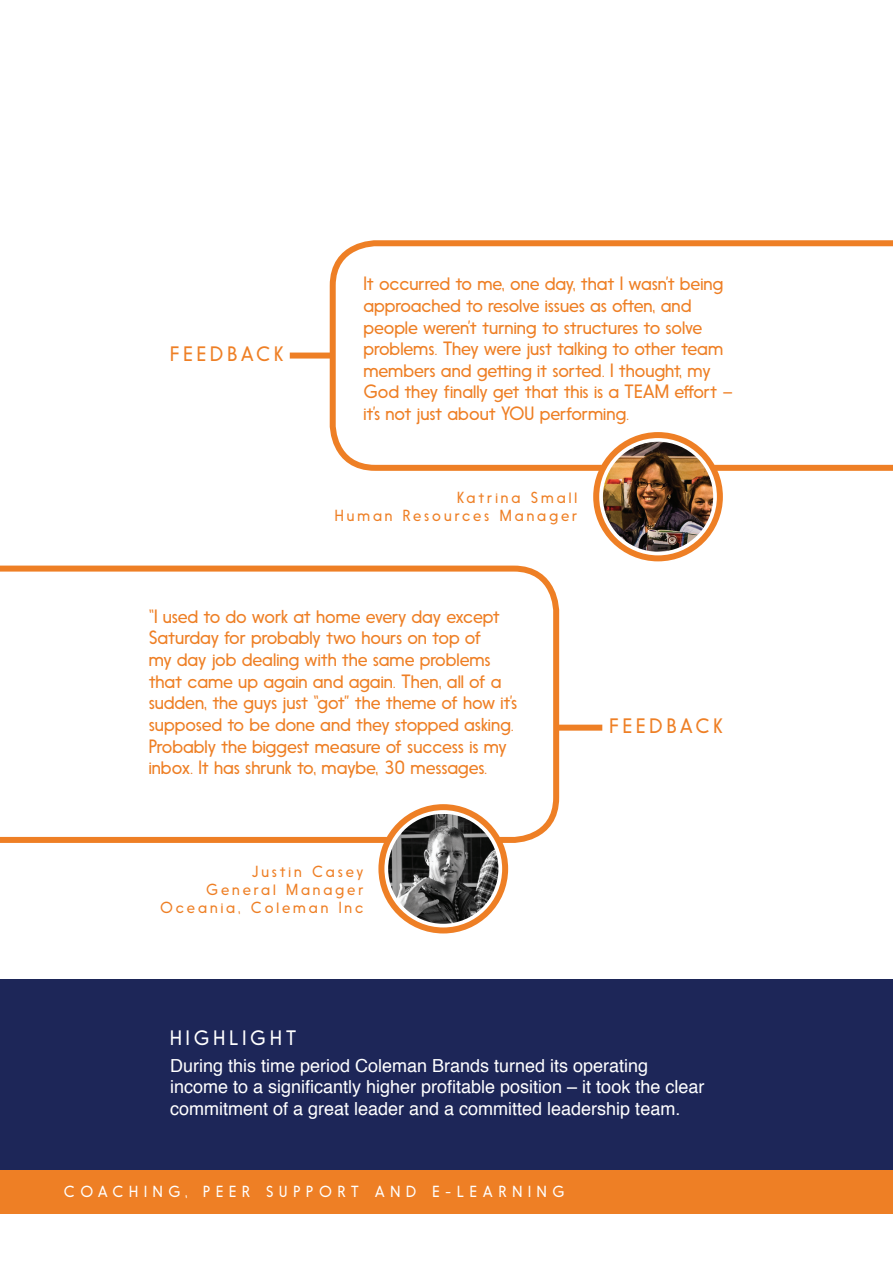
<style>
.page{position:relative;width:893px;height:1263px;background:#fff}
.page>*{position:absolute;margin:0;border:0;box-sizing:border-box;transform-origin:0 0}
.IMportant_COpy_Orang{font:300 19.5px "Nanami Pro";letter-spacing:.2em;color:#ee7f25}
.Sub_Heading{font:300 19.5px "Nanami Pro";letter-spacing:.21em;color:#fff}
.QUOTE__Orange{font:300 18px/21.6px "Nanami Pro";letter-spacing:-.005em;color:#ee7f25}
.Body_-_Blue{font:18px/21.6px "Helvetica";color:#fff}
.IMportant_COpy_Orang-2{font:300 15px "Nanami Pro";letter-spacing:.195em;color:#ee7f25}
.Boday{font:300 15px "Nanami Pro";letter-spacing:.385em;color:#fff}
</style>
<div class="page">
<div style="left:0;top:1169px;width:893px;height:45px;background:#ee7f25"></div>
<svg style="left:330px;top:240px;width:563px;height:231px"></svg>
<svg style="left:0;top:566px;width:559px;height:277px"></svg>
<div style="left:290px;top:353px;width:44px;height:6px;background:#ee7f25"></div>
<div style="left:558px;top:725px;width:44px;height:6px;background:#ee7f25"></div>
<svg style="left:596px;top:435px;width:124px;height:123px"></svg>
<div style="left:593px;top:432px;width:130px;height:129px;border:6px solid #ee7f25;border-radius:50%"></div>
<img style="left:603px;top:442px;width:110px;height:110px;border-radius:55px">
<svg style="left:381px;top:807px;width:124px;height:123px"></svg>
<div style="left:378px;top:804px;width:130px;height:129px;border:6px solid #ee7f25;border-radius:50%"></div>
<img style="left:388px;top:814px;width:110px;height:110px;border-radius:54px">
<div style="left:0;top:979px;width:893px;height:190px;background:#1d2658"></div>
<p class="IMportant_COpy_Orang" style="left:170px;top:342px;width:115px">FEEDBACK</p>
<p class="QUOTE__Orange" style="left:363px;top:273px;width:371px">It occurred to me, one day, that I wasn’t being approached to resolve issues as often, and people weren’t turning to structures to solve problems. They were just talking to other team members and getting it sorted. I thought, my God they finally get that this is a TEAM effort – it’s not just about YOU performing.</p>
<p class="IMportant_COpy_Orang-2" style="left:457px;top:489px;width:122px">Katrina Small</p>
<p class="IMportant_COpy_Orang-2" style="left:335px;top:507px;width:244px">Human Resources Manager</p>
<p class="QUOTE__Orange" style="left:149px;top:606px;width:370px">“I used to do work at home every day except Saturday for probably two hours on top of<br>my day job dealing with the same problems that came up again and again. Then, all of a sudden, the guys just “got” the theme of how it’s supposed to be done and they stopped asking.<br>Probably the biggest measure of success is my inbox. It has shrunk to, maybe, 30 messages.</p>
<p class="IMportant_COpy_Orang-2" style="left:252px;top:863px;width:113px">Justin Casey</p>
<p class="IMportant_COpy_Orang-2" style="left:206px;top:881px;width:159px">General Manager</p>
<p class="IMportant_COpy_Orang-2" style="left:160px;top:899px;width:205px">Oceania, Coleman Inc</p>
<p class="IMportant_COpy_Orang" style="left:609px;top:715px;width:115px">FEEDBACK</p>
<p class="Sub_Heading" style="left:170px;top:1027px;width:128px">HIGHLIGHT</p>
<p class="Body_-_Blue" style="left:170px;top:1055px;width:536px">During this time period Coleman Brands turned its operating income to a significantly higher profitable position – it took the clear commitment of a great leader and a committed leadership team.</p>
<p class="Boday" style="left:64px;top:1183px;width:502px">COACHING, PEER SUPPORT AND E-LEARNING</p>
</div>
